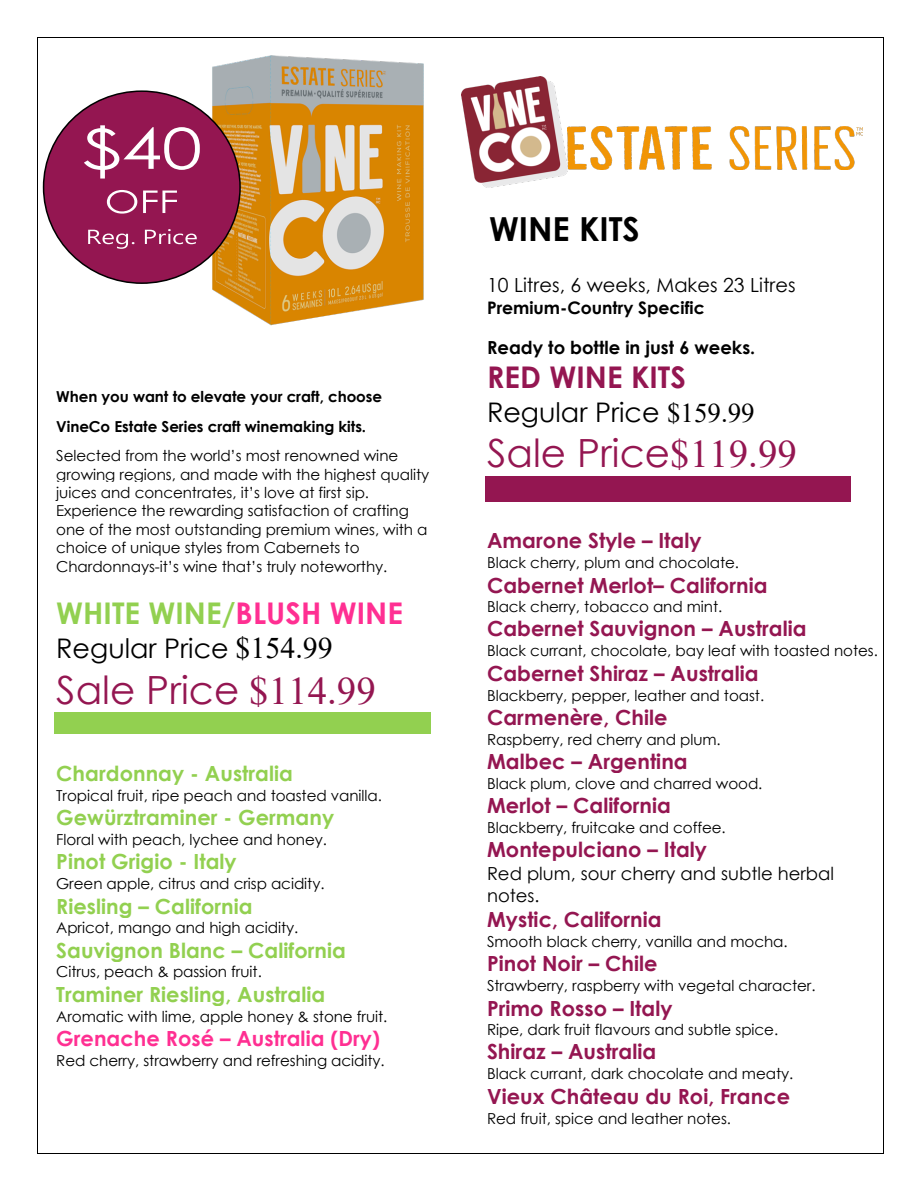
<style>
.page{position:relative;width:918px;height:1188px;background:#fff}
.page>*{position:absolute;margin:0;border:0;box-sizing:border-box;transform-origin:0 0}
.t1{font:38.85px "Century Gothic";color:#941651}
.t2{font:700 33.15px "Century Gothic";color:#000}
.t3{font:700 29.85px "Century Gothic";color:#92d050}
.t4{font:700 29.85px "Century Gothic";color:#941651}
.t5{font:27px "Century Gothic";color:#000}
.t6{font:700 20.85px "Century Gothic";letter-spacing:.005em;color:#941651}
.t7{font:700 20.85px "Century Gothic";letter-spacing:.005em;color:#92d050}
.t8{font:700 20.85px "Century Gothic";letter-spacing:.005em;color:#ff2f92}
.t9{font:19.5px "Century Gothic";color:#000}
.t10{font:18px/22.4px "Century Gothic";color:#000}
.t11{font:700 18px "Century Gothic";color:#000}
.t12{font:700 17.25px "Century Gothic";color:#000}
.t13{font:15.15px/18.5px "Century Gothic";letter-spacing:-.005em;color:#000}
.t14{font:700 15.15px/29.5px "Century Gothic";letter-spacing:-.005em;color:#000}
.s1{color:#ff2f92}
.s2{font-family:"Times New Roman";font-size:29.85px}
.s3{font-family:"Times New Roman"}
</style>
<div class="page">
<img style="left:152px;top:55px;width:310px;height:271px">
<img style="left:568px;top:127px;width:294px;height:42px">
<img style="left:462px;top:77px;width:105px;height:109px">
<div style="left:54px;top:712px;width:377px;height:22px;background:#92d050"></div>
<img style="left:475px;top:105px;width:35px;height:43px">
<img style="left:399px;top:120px;width:102px;height:120px">
<div style="left:485px;top:476px;width:366px;height:25px;background:#941651"></div>
<div style="left:44px;top:91px;width:196px;height:192px;background:#941651;border-radius:50%"></div>
<svg style="left:84px;top:125px;width:116px;height:54px"></svg>
<svg style="left:107px;top:190px;width:70px;height:24px"></svg>
<svg style="left:88px;top:229px;width:109px;height:20px"></svg>
<hr style="left:38px;top:37px;width:845px;height:1px;background:#000">
<hr style="left:37px;top:38px;width:1px;height:1115px;background:#000">
<hr style="left:883px;top:38px;width:1px;height:1115px;background:#000">
<hr style="left:38px;top:1153px;width:845px;height:1px;background:#000">
<p class="t14" style="left:56px;top:382px;width:327px">When you want to elevate your craft, choose<br>VineCo Estate Series craft winemaking kits.</p>
<p class="t13" style="left:56px;top:446px;width:375px">Selected from the world’s most renowned wine growing regions, and made with the highest quality juices and concentrates, it’s love at first sip.<br>Experience the rewarding satisfaction of crafting one of the most outstanding premium wines, with a choice of unique styles from Cabernets to Chardonnays-it’s wine that’s truly noteworthy.</p>
<h3 class="t3" style="left:56px;top:593px;width:348px">WHITE WINE/<span class="s1">BLUSH WINE</span></h3>
<h3 class="t5" style="left:56px;top:631px;width:278px">Regular Price <span class="s2">$154.99</span></h3>
<h1 class="t1" style="left:56px;top:665px;width:321px">Sale Price <span class="s3">$114.99</span></h1>
<h3 class="t7" style="left:56px;top:760px;width:238px">Chardonnay - Australia</h3>
<p class="t13" style="left:56px;top:786px;width:327px">Tropical fruit, ripe peach and toasted vanilla.</p>
<h3 class="t7" style="left:56px;top:804px;width:279px">Gewürztraminer - Germany</h3>
<p class="t13" style="left:56px;top:830px;width:272px">Floral with peach, lychee and honey.</p>
<h3 class="t7" style="left:56px;top:848px;width:182px">Pinot Grigio - Italy</h3>
<p class="t13" style="left:56px;top:874px;width:270px">Green apple, citrus and crisp acidity.</p>
<h3 class="t7" style="left:56px;top:893px;width:198px">Riesling – California</h3>
<p class="t13" style="left:56px;top:918px;width:244px">Apricot, mango and high acidity.</p>
<h3 class="t7" style="left:56px;top:937px;width:291px">Sauvignon Blanc – California</h3>
<p class="t13" style="left:56px;top:962px;width:207px">Citrus, peach &amp; passion fruit.</p>
<h3 class="t7" style="left:56px;top:981px;width:271px">Traminer Riesling, Australia</h3>
<p class="t13" style="left:56px;top:1006px;width:333px">Aromatic with lime, apple honey &amp; stone fruit.</p>
<h3 class="t8" style="left:56px;top:1025px;width:325px">Grenache Rosé – Australia (Dry)</h3>
<p class="t13" style="left:56px;top:1051px;width:330px">Red cherry, strawberry and refreshing acidity.</p>
<h2 class="t2" style="left:489px;top:208px;width:152px">WINE KITS</h2>
<p class="t9" style="left:487px;top:272px;width:310px">10 Litres, 6 weeks, Makes 23 Litres</p>
<p class="t12" style="left:487px;top:296px;width:219px">Premium-Country Specific</p>
<p class="t11" style="left:487px;top:336px;width:270px">Ready to bottle in just 6 weeks.</p>
<h3 class="t4" style="left:487px;top:358px;width:201px">RED WINE KITS</h3>
<h3 class="t5" style="left:487px;top:395px;width:269px">Regular Price <span class="s3">$159.99</span></h3>
<h1 class="t1" style="left:487px;top:428px;width:311px">Sale Price<span class="s3">$119.99</span></h1>
<h3 class="t6" style="left:487px;top:527px;width:216px">Amarone Style – Italy</h3>
<p class="t13" style="left:487px;top:553px;width:254px">Black cherry, plum and chocolate.</p>
<h3 class="t6" style="left:487px;top:572px;width:282px">Cabernet Merlot– California</h3>
<p class="t13" style="left:487px;top:597px;width:237px">Black cherry, tobacco and mint.</p>
<h3 class="t6" style="left:487px;top:615px;width:321px">Cabernet Sauvignon – Australia</h3>
<p class="t13" style="left:487px;top:641px;width:392px">Black currant, chocolate, bay leaf with toasted notes.</p>
<h3 class="t6" style="left:487px;top:660px;width:273px">Cabernet Shiraz – Australia</h3>
<p class="t13" style="left:487px;top:685px;width:279px">Blackberry, pepper, leather and toast.</p>
<h3 class="t6" style="left:487px;top:704px;width:182px">Carmenère, Chile</h3>
<p class="t13" style="left:487px;top:730px;width:235px">Raspberry, red cherry and plum.</p>
<h3 class="t6" style="left:487px;top:748px;width:202px">Malbec – Argentina</h3>
<p class="t13" style="left:487px;top:774px;width:277px">Black plum, clove and charred wood.</p>
<h3 class="t6" style="left:487px;top:792px;width:185px">Merlot – California</h3>
<p class="t13" style="left:487px;top:818px;width:240px">Blackberry, fruitcake and coffee.</p>
<h3 class="t6" style="left:487px;top:836px;width:222px">Montepulciano – Italy</h3>
<p class="t10" style="left:487px;top:862px;width:348px">Red plum, sour cherry and subtle herbal notes.</p>
<h3 class="t6" style="left:487px;top:906px;width:176px">Mystic, California</h3>
<p class="t13" style="left:487px;top:932px;width:302px">Smooth black cherry, vanilla and mocha.</p>
<h3 class="t6" style="left:487px;top:950px;width:172px">Pinot Noir – Chile</h3>
<p class="t13" style="left:487px;top:976px;width:330px">Strawberry, raspberry with vegetal character.</p>
<h3 class="t6" style="left:487px;top:995px;width:187px">Primo Rosso – Italy</h3>
<p class="t13" style="left:487px;top:1020px;width:293px">Ripe, dark fruit flavours and subtle spice.</p>
<h3 class="t6" style="left:487px;top:1038px;width:171px">Shiraz – Australia</h3>
<p class="t13" style="left:487px;top:1064px;width:308px">Black currant, dark chocolate and meaty.</p>
<h3 class="t6" style="left:487px;top:1083px;width:305px">Vieux Château du Roi, France</h3>
<p class="t13" style="left:487px;top:1108px;width:246px">Red fruit, spice and leather notes.</p>
</div>
